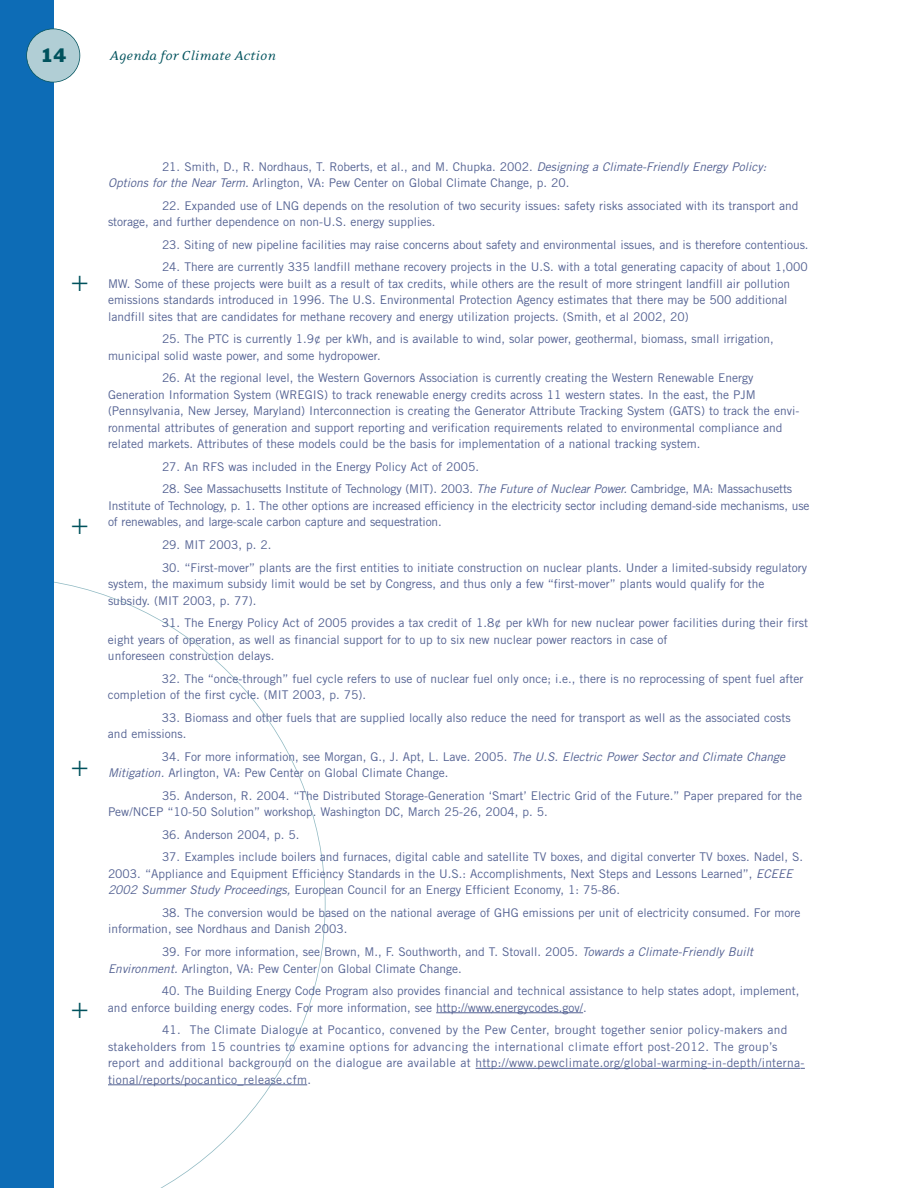
<style>
.page{position:relative;width:918px;height:1188px;background:#fff}
.page>*{position:absolute;margin:0;border:0;box-sizing:border-box;transform-origin:0 0}
.t1{font:300 30px "Akzidenz Grotesk";color:#00525d}
.t2{font:18px "Franklin Gothic BT";color:#00525d}
.t3{font:italic 15px "Eidetic Serif";color:#00525d}
.t4{font:12px/16.5px "Trade Gothic LT Std";color:#536192}
.t5{font:12px/16.5px "Trade Gothic LT Std";letter-spacing:.025em;color:#536192}
.s1{font-style:italic}
</style>
<div class="page">
<svg style="left:54px;top:581px;width:272px;height:607px"></svg>
<hr style="left:436px;top:1012px;width:56px;height:1px;background:#536192">
<hr style="left:491px;top:1012px;width:92px;height:1px;background:#536192">
<hr style="left:476px;top:1068px;width:58px;height:1px;background:#536192">
<hr style="left:534px;top:1068px;width:266px;height:1px;background:#536192">
<hr style="left:108px;top:1085px;width:199px;height:1px;background:#536192">
<div style="left:0;top:0;width:54px;height:1188px;background:#0d6cb6"></div>
<div style="left:27px;top:29px;width:53px;height:53px;background:#b1ced5;border-radius:50%"></div>
<div style="left:26px;top:28px;width:54px;height:54px;border:2px solid #00525d;border-radius:50%"></div>
<h2 class="t2" style="left:41px;top:48px;width:27px">14</h2>
<p class="t3" style="left:110px;top:51px;width:168px">Agenda for Climate Action</p>
<h1 class="t1" style="left:71px;top:270px;width:19px">+</h1>
<h1 class="t1" style="left:71px;top:512px;width:19px">+</h1>
<h1 class="t1" style="left:71px;top:755px;width:19px">+</h1>
<h1 class="t1" style="left:71px;top:997px;width:19px">+</h1>
<p class="t4" style="left:108px;top:159px;width:660px;text-indent:54px">21. Smith, D., R. Nordhaus, T. Roberts, et al., and M. Chupka. 2002. <span class="s1">Designing a Climate-Friendly Energy Policy:<br>Options for the Near Term.</span> Arlington, VA: Pew Center on Global Climate Change, p. 20.</p>
<p class="t4" style="left:108px;top:198px;width:692px;text-indent:54px">22. Expanded use of LNG depends on the resolution of two security issues: safety risks associated with its transport and storage, and further dependence on non-U.S. energy supplies.</p>
<p class="t4" style="left:162px;top:237px;width:648px">23. Siting of new pipeline facilities may raise concerns about safety and environmental issues, and is therefore contentious.</p>
<p class="t4" style="left:108px;top:260px;width:701px;text-indent:54px">24. There are currently 335 landfill methane recovery projects in the U.S. with a total generating capacity of about 1,000<br>MW. Some of these projects were built as a result of tax credits, while others are the result of more stringent landfill air pollution emissions standards introduced in 1996. The U.S. Environmental Protection Agency estimates that there may be 500 additional landfill sites that are candidates for methane recovery and energy utilization projects. (Smith, et al 2002, 20)</p>
<p class="t4" style="left:108px;top:332px;width:667px;text-indent:54px">25. The PTC is currently 1.9¢ per kWh, and is available to wind, solar power, geothermal, biomass, small irrigation, municipal solid waste power, and some hydropower.</p>
<p class="t4" style="left:108px;top:371px;width:693px;text-indent:54px">26. At the regional level, the Western Governors Association is currently creating the Western Renewable Energy Generation Information System (WREGIS) to track renewable energy credits across 11 western states. In the east, the PJM (Pennsylvania, New Jersey, Maryland) Interconnection is creating the Generator Attribute Tracking System (GATS) to track the envi&shy;ronmental attributes of generation and support reporting and verification requirements related to environmental compliance and related markets. Attributes of these models could be the basis for implementation of a national tracking system.</p>
<p class="t4" style="left:162px;top:460px;width:319px">27. An RFS was included in the Energy Policy Act of 2005.</p>
<p class="t4" style="left:108px;top:482px;width:703px;text-indent:54px">28. See Massachusetts Institute of Technology (MIT). 2003. <span class="s1">The Future of Nuclear Power.</span> Cambridge, MA: Massachusetts<br>Institute of Technology, p. 1. The other options are increased efficiency in the electricity sector including demand-side mechanisms, use of renewables, and large-scale carbon capture and sequestration.</p>
<p class="t4" style="left:162px;top:538px;width:111px">29. MIT 2003, p. 2.</p>
<p class="t4" style="left:108px;top:560px;width:701px;text-indent:54px">30. “First-mover” plants are the first entities to initiate construction on nuclear plants. Under a limited-subsidy regulatory system, the maximum subsidy limit would be set by Congress, and thus only a few “first-mover” plants would qualify for the subsidy. (MIT 2003, p. 77).</p>
<p class="t4" style="left:108px;top:616px;width:702px;text-indent:54px">31. The Energy Policy Act of 2005 provides a tax credit of 1.8¢ per kWh for new nuclear power facilities during their first eight years of operation, as well as financial support for to up to six new nuclear power reactors in case of<br>unforeseen construction delays.</p>
<p class="t4" style="left:108px;top:671px;width:697px;text-indent:54px">32. The “once-through” fuel cycle refers to use of nuclear fuel only once; i.e., there is no reprocessing of spent fuel after completion of the first cycle. (MIT 2003, p. 75).</p>
<p class="t4" style="left:108px;top:710px;width:684px;text-indent:54px">33. Biomass and other fuels that are supplied locally also reduce the need for transport as well as the associated costs and emissions.</p>
<p class="t4" style="left:108px;top:749px;width:679px;text-indent:54px">34. For more information, see Morgan, G., J. Apt, L. Lave. 2005. <span class="s1">The U.S. Electric Power Sector and Climate Change<br>Mitigation.</span> Arlington, VA: Pew Center on Global Climate Change.</p>
<p class="t4" style="left:108px;top:788px;width:696px;text-indent:54px">35. Anderson, R. 2004. “The Distributed Storage-Generation ‘Smart’ Electric Grid of the Future.” Paper prepared for the<br>Pew/NCEP “10-50 Solution” workshop. Washington DC, March 25-26, 2004, p. 5.</p>
<p class="t4" style="left:162px;top:827px;width:139px">36. Anderson 2004, p. 5.</p>
<p class="t4" style="left:108px;top:850px;width:697px;text-indent:54px">37. Examples include boilers and furnaces, digital cable and satellite TV boxes, and digital converter TV boxes. Nadel, S.<br>2003. “Appliance and Equipment Efficiency Standards in the U.S.: Accomplishments, Next Steps and Lessons Learned”, <span class="s1">ECEEE<br>2002 Summer Study Proceedings,</span> European Council for an Energy Efficient Economy, 1: 75-86.</p>
<p class="t4" style="left:108px;top:906px;width:694px;text-indent:54px">38. The conversion would be based on the national average of GHG emissions per unit of electricity consumed. For more information, see Nordhaus and Danish 2003.</p>
<p class="t4" style="left:108px;top:945px;width:647px;text-indent:54px">39. For more information, see Brown, M., F. Southworth, and T. Stovall. 2005. <span class="s1">Towards a Climate-Friendly Built<br>Environment.</span> Arlington, VA: Pew Center on Global Climate Change.</p>
<p class="t4" style="left:108px;top:984px;width:693px;text-indent:54px">40. The Building Energy Code Program also provides financial and technical assistance to help states adopt, implement, and enforce building energy codes. For more information, see http://www.energycodes.gov/.</p>
<p class="t5" style="left:108px;top:1023px;width:698px;text-indent:54px">41. The Climate Dialogue at Pocantico, convened by the Pew Center, brought together senior policy-makers and stakeholders from 15 countries to examine options for advancing the international climate effort post-2012. The group’s report and additional background on the dialogue are available at http://www.pewclimate.org/global-warming-in-depth/interna&shy;tional/reports/pocantico_release.cfm.</p>
</div>
